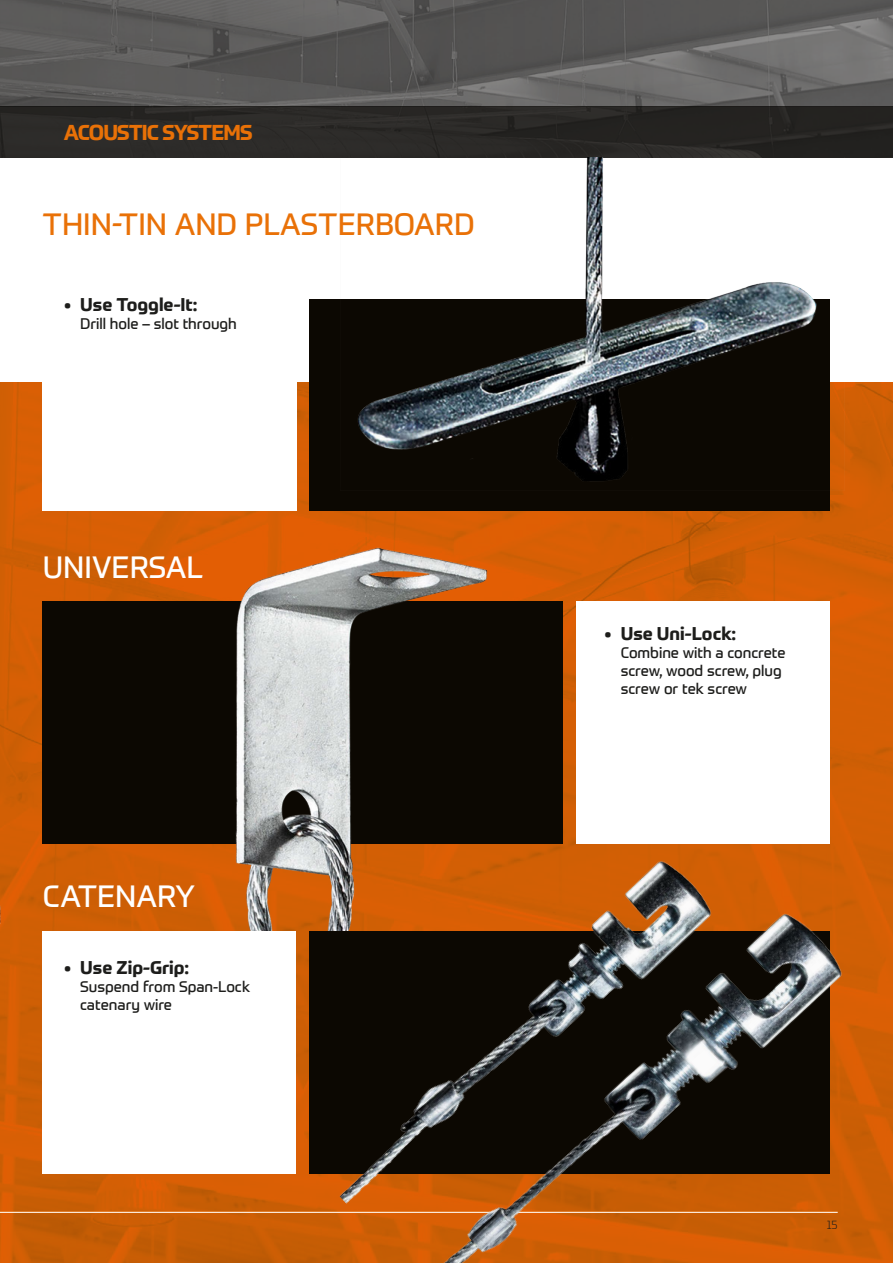
<style>
.page{position:relative;width:893px;height:1263px;background:#fff}
.page>*{position:absolute;margin:0;border:0;box-sizing:border-box;transform-origin:0 0}
.t1{font:30px "Prometo";color:#e97107}
.t2{font:30px "Prometo";color:#fff}
.t3{font:700 21px "Prometo";letter-spacing:-.04em;color:#e97107}
.t4{font:700 18px "Prometo";color:#1d1d1b}
.t5{font:15px/18px "Prometo";color:#1d1d1b}
.t6{font:300 12px "Prometo";color:#1d1d1b}
</style>
<div class="page">
<img style="left:0;top:383px;width:893px;height:880px">
<svg style="left:0;top:0;width:893px;height:106px;background:#5e5d5c"></svg>
<div style="left:0;top:106px;width:893px;height:51px;background:#2b2927"></div>
<hr style="left:0;top:1211px;width:838px;height:1px;background:#e97107">
<img style="left:0;top:881px;width:1px;height:86px">
<div style="left:43px;top:602px;width:520px;height:242px;background:#0c0802"></div>
<div style="left:576px;top:602px;width:253px;height:242px;background:#fff"></div>
<div style="left:42px;top:931px;width:254px;height:243px;background:#fff"></div>
<div style="left:42px;top:271px;width:255px;height:240px;background:#fff"></div>
<img style="left:198px;top:535px;width:310px;height:396px">
<div style="left:309px;top:299px;width:520px;height:211px;background:#0c0802"></div>
<img style="left:340px;top:157px;width:504px;height:333px">
<hr style="left:0;top:1212px;width:838px;height:1px;background:#fff">
<img style="left:294px;top:780px;width:573px;height:483px">
<h2 class="t3" style="left:64px;top:119px;width:190px">ACOUSTIC SYSTEMS</h2>
<h1 class="t1" style="left:43px;top:206px;width:434px">THIN-TIN AND PLASTERBOARD</h1>
<p class="t4" style="left:64px;top:293px;width:135px">• Use Toggle-It:</p>
<p class="t5" style="left:80px;top:315px;width:158px">Drill hole – slot through</p>
<h1 class="t2" style="left:43px;top:549px;width:162px">UNIVERSAL</h1>
<h1 class="t2" style="left:43px;top:878px;width:154px">CATENARY</h1>
<p class="t4" style="left:64px;top:957px;width:126px">• Use Zip-Grip:</p>
<p class="t5" style="left:80px;top:978px;width:171px">Suspend from Span-Lock catenary wire</p>
<p class="t4" style="left:604px;top:622px;width:133px">• Use Uni-Lock:</p>
<p class="t5" style="left:621px;top:643px;width:166px">Combine with a concrete screw, wood screw, plug screw or tek screw</p>
<p class="t6" style="left:827px;top:1218px;width:12px">15</p>
</div>
